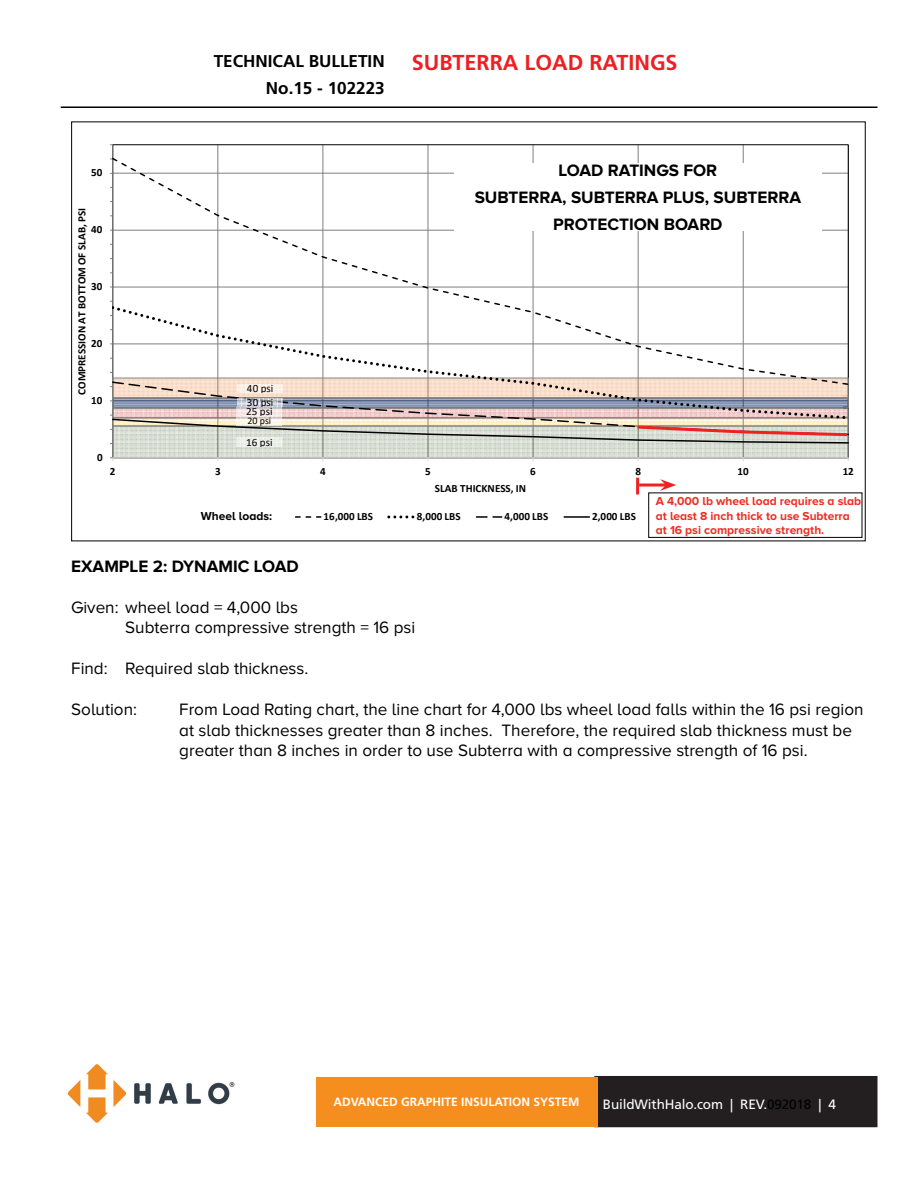
<style>
.page{position:relative;width:918px;height:1188px;background:#fff}
.page>*{position:absolute;margin:0;border:0;box-sizing:border-box;transform-origin:0 0}
.t1{font:700 21.6px "Frutiger LT Std";color:#ee1f23}
.t2{font:17.1px/20.5px "Proxima Nova A";color:#000}
.t3{font:700 17.1px/27px "Proxima Nova A";color:#000;text-align:center}
.t4{font:700 17.1px/27px "Frutiger LT Std";color:#000;text-align:right}
.t5{font:13.5px "Frutiger LT Std";letter-spacing:-.01em;color:#fff}
.t6{font:700 12px/14.4px "Proxima Nova A";color:#ee2e22}
.t7{font:700 12px "Frutiger LT Std";color:#fff}
.t8{font:700 12px "Proxima Nova A";color:#000}
.t9{font:700 11.1px "Calibri";color:#000}
.t10{font:11.1px "Calibri";color:#000}
.t11{font:10.05px "Calibri";color:#000}
.s1{color:#000}
</style>
<div class="page">
<img style="left:67px;top:1064px;width:168px;height:59px">
<div style="left:595px;top:1077px;width:282px;height:49px;background:#231f20"></div>
<div style="left:594px;top:1076px;width:284px;height:51px;border:2px solid #231f20"></div>
<div style="left:316px;top:1077px;width:281px;height:49px;background:#f68d1f"></div>
<hr style="left:62px;top:106px;width:815px;height:2px;background:#000">
<hr style="left:217px;top:145px;width:1px;height:313px;background:#7f7f7f">
<hr style="left:323px;top:145px;width:1px;height:313px;background:#7f7f7f">
<hr style="left:428px;top:145px;width:1px;height:313px;background:#7f7f7f">
<hr style="left:533px;top:145px;width:1px;height:313px;background:#7f7f7f">
<hr style="left:638px;top:145px;width:1px;height:313px;background:#7f7f7f">
<hr style="left:743px;top:145px;width:1px;height:313px;background:#7f7f7f">
<hr style="left:112px;top:145px;width:1px;height:313px;background:#7f7f7f">
<svg style="left:113px;top:157px;width:736px;height:147px"></svg>
<svg style="left:113px;top:304px;width:736px;height:68px"></svg>
<svg style="left:296px;top:516px;width:25px;height:2px"></svg>
<svg style="left:389px;top:515px;width:25px;height:3px"></svg>
<svg style="left:476px;top:516px;width:26px;height:2px"></svg>
<hr style="left:564px;top:516px;width:25px;height:2px;background:#000">
<hr style="left:636px;top:478px;width:3px;height:17px;background:#ee2123">
<hr style="left:639px;top:484px;width:27px;height:3px;background:#ee2123">
<svg style="left:660px;top:479px;width:16px;height:12px"></svg>
<svg style="left:110px;top:372px;width:739px;height:89px;background:#d0c8c1"></svg>
<div style="left:648px;top:493px;width:214px;height:45px;border:1px solid #000"></div>
<div style="left:454px;top:163px;width:368px;height:67px;background:#fff"></div>
<p class="t4" style="left:214px;top:47px;width:173px">TECHNICAL BULLETIN<br>No.15 - 102223</p>
<p class="t1" style="left:412px;top:50px;width:267px">SUBTERRA LOAD RATINGS</p>
<p class="t9" style="left:91px;top:165px;width:13px">50</p>
<p class="t9" style="left:74px;top:395px;width:188px;rotate:-90deg">COMPRESSION AT BOTTOM OF SLAB, PSI</p>
<p class="t9" style="left:91px;top:222px;width:13px">40</p>
<p class="t9" style="left:91px;top:279px;width:13px">30</p>
<p class="t9" style="left:91px;top:335px;width:13px">20</p>
<p class="t9" style="left:91px;top:392px;width:13px">10</p>
<p class="t9" style="left:97px;top:449px;width:7px">0</p>
<p class="t10" style="left:247px;top:381px;width:28px">40 psi</p>
<p class="t10" style="left:247px;top:395px;width:28px">30 psi</p>
<p class="t10" style="left:246px;top:404px;width:28px">25 psi</p>
<p class="t11" style="left:247px;top:414px;width:25px">20 psi</p>
<p class="t10" style="left:246px;top:434px;width:28px">16 psi</p>
<p class="t3" style="left:559px;top:157px;width:160px">LOAD RATINGS FOR</p>
<p class="t3" style="left:475px;top:184px;width:328px">SUBTERRA, SUBTERRA PLUS, SUBTERRA<br>PROTECTION BOARD</p>
<p class="t9" style="left:110px;top:464px;width:7px">2</p>
<p class="t9" style="left:215px;top:464px;width:7px">3</p>
<p class="t9" style="left:320px;top:464px;width:7px">4</p>
<p class="t9" style="left:425px;top:464px;width:7px">5</p>
<p class="t9" style="left:530px;top:464px;width:7px">6</p>
<p class="t9" style="left:635px;top:464px;width:7px">8</p>
<p class="t9" style="left:738px;top:464px;width:13px">10</p>
<p class="t9" style="left:843px;top:464px;width:13px">12</p>
<p class="t8" style="left:201px;top:509px;width:73px">Wheel loads:</p>
<p class="t9" style="left:435px;top:480px;width:93px">SLAB THICKNESS, IN</p>
<p class="t9" style="left:324px;top:509px;width:51px">16,000 LBS</p>
<p class="t9" style="left:417px;top:509px;width:45px">8,000 LBS</p>
<p class="t9" style="left:504px;top:509px;width:45px">4,000 LBS</p>
<p class="t9" style="left:592px;top:509px;width:45px">2,000 LBS</p>
<p class="t6" style="left:656px;top:494px;width:207px">A 4,000 lb wheel load requires a slab at least 8 inch thick to use Subterra at 16 psi compressive strength.</p>
<p class="t3" style="left:71px;top:552px;width:229px">EXAMPLE 2: DYNAMIC LOAD</p>
<p class="t2" style="left:71px;top:597px;width:228px">Given: wheel load = 4,000 lbs</p>
<p class="t2" style="left:125px;top:617px;width:292px">Subterra compressive strength = 16 psi</p>
<p class="t2" style="left:71px;top:658px;width:239px">Find: Required slab thickness.</p>
<p class="t2" style="left:71px;top:699px;width:67px">Solution:</p>
<p class="t2" style="left:179px;top:699px;width:686px">From Load Rating chart, the line chart for 4,000 lbs wheel load falls within the 16 psi region at slab thicknesses greater than 8 inches. Therefore, the required slab thickness must be greater than 8 inches in order to use Subterra with a compressive strength of 16 psi.</p>
<p class="t7" style="left:333px;top:1095px;width:248px">ADVANCED GRAPHITE INSULATION SYSTEM</p>
<p class="t5" style="left:603px;top:1096px;width:235px">BuildWithHalo.com | REV.<span class="s1">092018</span> | 4</p>
</div>
